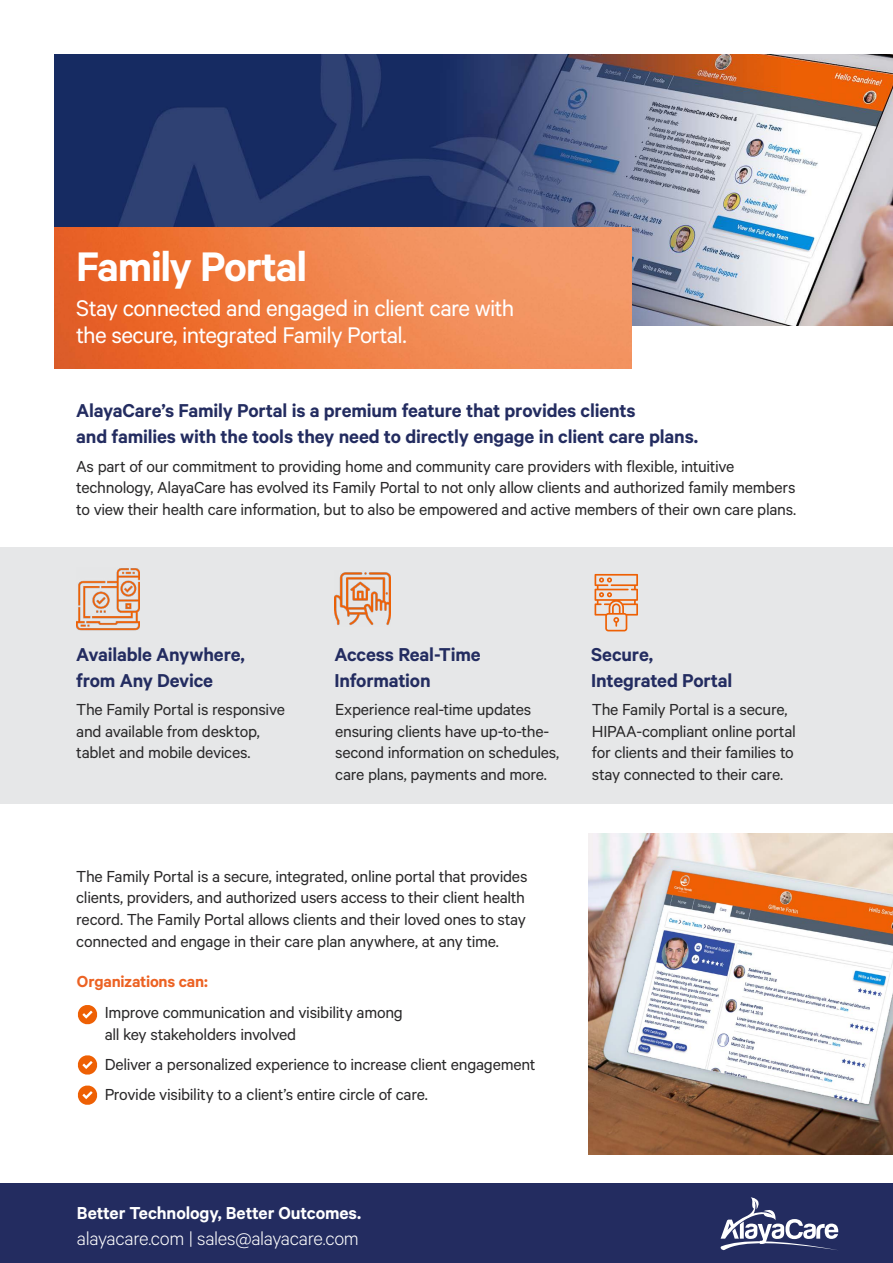
<style>
.page{position:relative;width:893px;height:1263px;background:#fff}
.page>*{position:absolute;margin:0;border:0;box-sizing:border-box;transform-origin:0 0}
.t1{font:600 46.5px "Calibre";letter-spacing:-.03em;color:#fff}
.t2{font:25.5px/27px "Calibre";letter-spacing:-.03em;color:#fff}
.t3{font:600 21px/25.5px "Calibre";letter-spacing:-.01em;color:#232c60}
.t4{font:300 21px "Calibre";letter-spacing:-.015em;color:#fff}
.t5{font:600 19.5px "Calibre";letter-spacing:-.005em;color:#fff}
.t6{font:18px/21.6px "Calibre";letter-spacing:-.015em;color:#292829}
.t7{font:600 18px "Calibre";letter-spacing:-.015em;color:#ec6223}
</style>
<div class="page">
<div style="left:0;top:1183px;width:893px;height:80px;background:#232c60"></div>
<svg style="left:720px;top:1197px;width:119px;height:54px"></svg>
<img style="left:54px;top:54px;width:839px;height:272px">
<img style="left:54px;top:227px;width:577px;height:141px">
<div style="left:0;top:547px;width:893px;height:257px;background:#e6e7e8"></div>
<img style="left:334px;top:572px;width:56px;height:53px">
<svg style="left:595px;top:574px;width:43px;height:57px"></svg>
<img style="left:76px;top:568px;width:63px;height:62px">
<img style="left:589px;top:833px;width:304px;height:321px">
<svg style="left:78px;top:1005px;width:19px;height:19px"></svg>
<svg style="left:78px;top:1055px;width:19px;height:20px"></svg>
<svg style="left:78px;top:1085px;width:19px;height:20px"></svg>
<h1 class="t1" style="left:76px;top:239px;width:232px">Family Portal</h1>
<h2 class="t2" style="left:76px;top:294px;width:439px">Stay connected and engaged in client care with the secure, integrated Family Portal.</h2>
<p class="t3" style="left:76px;top:397px;width:624px">AlayaCare’s Family Portal is a premium feature that provides clients<br>and families with the tools they need to directly engage in client care plans.</p>
<p class="t6" style="left:76px;top:455px;width:722px">As part of our commitment to providing home and community care providers with flexible, intuitive technology, AlayaCare has evolved its Family Portal to not only allow clients and authorized family members to view their health care information, but to also be empowered and active members of their own care plans.</p>
<p class="t3" style="left:76px;top:641px;width:170px">Available Anywhere, from Any Device</p>
<p class="t3" style="left:334px;top:641px;width:148px">Access Real-Time<br>Information</p>
<p class="t3" style="left:591px;top:641px;width:143px">Secure,<br>Integrated Portal</p>
<p class="t6" style="left:76px;top:698px;width:210px">The Family Portal is responsive and available from desktop, tablet and mobile devices.</p>
<p class="t6" style="left:335px;top:698px;width:226px">Experience real-time updates ensuring clients have up-to-the&shy;second information on schedules, care plans, payments and more.</p>
<p class="t6" style="left:592px;top:698px;width:206px">The Family Portal is a secure,<br>HIPAA-compliant online portal for clients and their families to stay connected to their care.</p>
<p class="t6" style="left:76px;top:865px;width:453px">The Family Portal is a secure, integrated, online portal that provides clients, providers, and authorized users access to their client health record. The Family Portal allows clients and their loved ones to stay connected and engage in their care plan anywhere, at any time.</p>
<p class="t7" style="left:77px;top:971px;width:132px">Organizations can:</p>
<p class="t6" style="left:105px;top:1001px;width:300px">Improve communication and visibility among all key stakeholders involved</p>
<p class="t6" style="left:105px;top:1049px;width:432px;line-height:30.2px">Deliver a personalized experience to increase client engagement<br>Provide visibility to a client’s entire circle of care.</p>
<p class="t5" style="left:77px;top:1201px;width:286px">Better Technology, Better Outcomes.</p>
<p class="t4" style="left:77px;top:1226px;width:283px">alayacare.com | sales@alayacare.com</p>
</div>
